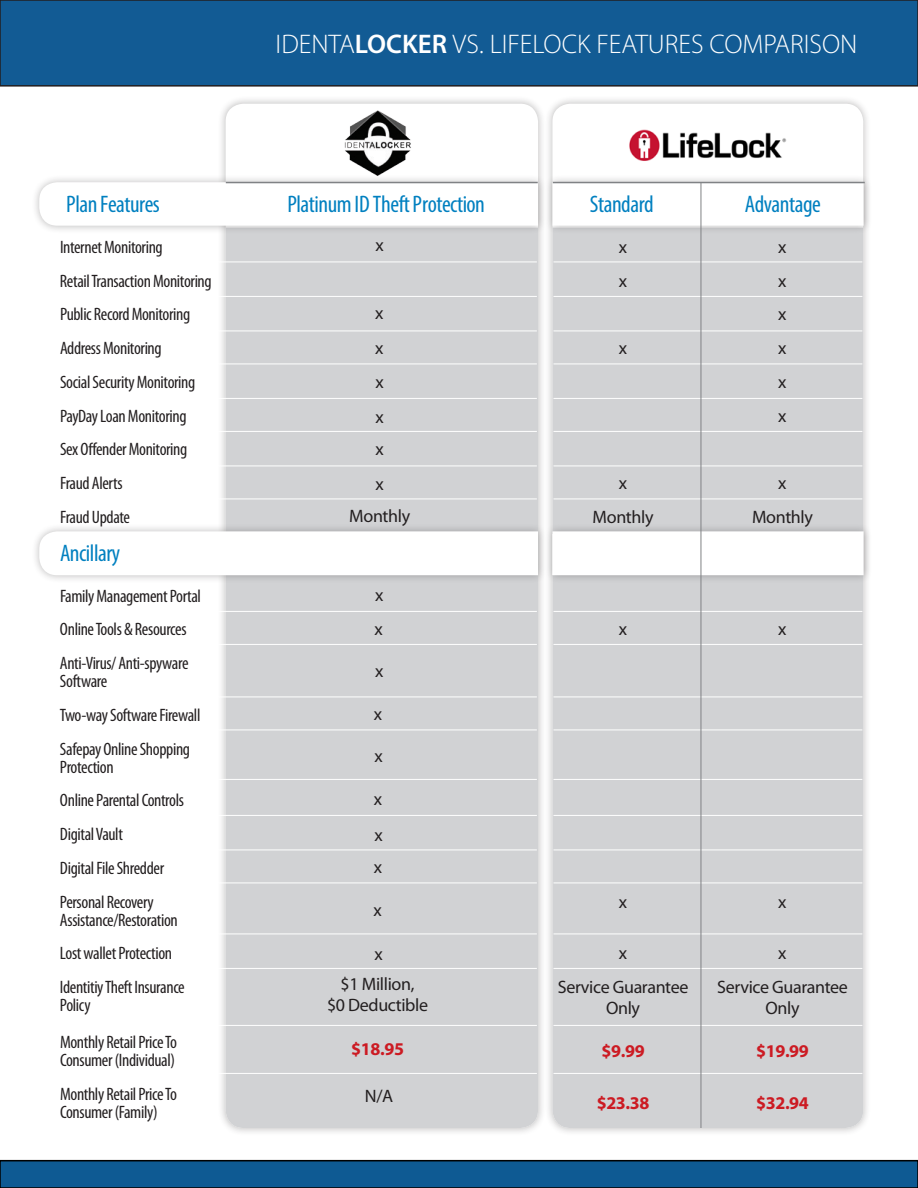
<style>
.page{position:relative;width:918px;height:1188px;background:#fff}
.page>*{position:absolute;margin:0;border:0;box-sizing:border-box;transform-origin:0 0}
.t1{font:300 27px "Myriad Pro";color:#fff}
.t2{font:condensed 24px "Myriad Pro";letter-spacing:-.02em;color:#0080c0}
.t3{font:condensed 18px/18px "Myriad Pro";letter-spacing:-.02em;color:#231f20}
.t4{font:18px/21px "Myriad Pro";letter-spacing:-.02em;color:#231f20;text-align:center}
.t5{font:700 18px "Myriad Pro";letter-spacing:-.02em;color:#cc1b23}
.s1{font-weight:600}
</style>
<div class="page">
<div style="left:544px;top:95px;width:327px;height:1041px;background:#231f20;opacity:.3"></div>
<div style="left:552px;top:104px;width:311px;height:1024px;background:#fff;border-radius:18px"></div>
<div style="left:217px;top:95px;width:329px;height:1041px;background:#231f20;opacity:.3"></div>
<div style="left:226px;top:104px;width:312px;height:1024px;background:#fff;border-radius:18px"></div>
<img style="left:629px;top:129px;width:158px;height:32px">
<div style="left:552px;top:234px;width:311px;height:894px;background:#d1d2d4"></div>
<div style="left:226px;top:234px;width:312px;height:894px;background:#d1d2d4"></div>
<div style="left:31px;top:174px;width:841px;height:60px;background:#231f20;opacity:.3"></div>
<svg style="left:39px;top:182px;width:825px;height:44px"></svg>
<div style="left:31px;top:523px;width:841px;height:61px;background:#231f20;opacity:.3"></div>
<svg style="left:39px;top:531px;width:825px;height:44px"></svg>
<div style="left:0;top:1161px;width:918px;height:27px;background:#0e5a93"></div>
<div style="left:0;top:1160px;width:918px;height:28px;border:2px solid #000"></div>
<div style="left:0;top:0;width:918px;height:86px;background:#125b94"></div>
<div style="left:0;top:0;width:918px;height:87px;border:2px solid #231f20"></div>
<img style="left:339px;top:111px;width:81px;height:68px">
<hr style="left:226px;top:182px;width:312px;height:1px;background:#808285">
<hr style="left:59px;top:262px;width:478px;height:1px;background:#fff">
<hr style="left:554px;top:262px;width:308px;height:1px;background:#fff">
<hr style="left:554px;top:296px;width:308px;height:1px;background:#fff">
<hr style="left:59px;top:296px;width:478px;height:1px;background:#fff">
<hr style="left:554px;top:331px;width:308px;height:1px;background:#fff">
<hr style="left:59px;top:331px;width:478px;height:1px;background:#fff">
<hr style="left:59px;top:364px;width:478px;height:1px;background:#fff">
<hr style="left:554px;top:364px;width:308px;height:1px;background:#fff">
<hr style="left:59px;top:398px;width:478px;height:1px;background:#fff">
<hr style="left:554px;top:398px;width:308px;height:1px;background:#fff">
<hr style="left:59px;top:431px;width:478px;height:1px;background:#fff">
<hr style="left:554px;top:431px;width:308px;height:1px;background:#fff">
<hr style="left:59px;top:466px;width:478px;height:1px;background:#fff">
<hr style="left:554px;top:466px;width:308px;height:1px;background:#fff">
<hr style="left:59px;top:499px;width:478px;height:1px;background:#fff">
<hr style="left:554px;top:499px;width:308px;height:1px;background:#fff">
<hr style="left:59px;top:533px;width:167px;height:1px;background:#fff">
<hr style="left:59px;top:611px;width:478px;height:1px;background:#fff">
<hr style="left:554px;top:611px;width:308px;height:1px;background:#fff">
<hr style="left:59px;top:644px;width:478px;height:1px;background:#fff">
<hr style="left:554px;top:644px;width:308px;height:1px;background:#fff">
<hr style="left:59px;top:697px;width:478px;height:1px;background:#fff">
<hr style="left:554px;top:697px;width:308px;height:1px;background:#fff">
<hr style="left:59px;top:730px;width:478px;height:1px;background:#fff">
<hr style="left:554px;top:730px;width:308px;height:1px;background:#fff">
<hr style="left:59px;top:779px;width:478px;height:1px;background:#fff">
<hr style="left:554px;top:779px;width:308px;height:1px;background:#fff">
<hr style="left:59px;top:815px;width:478px;height:1px;background:#fff">
<hr style="left:554px;top:815px;width:308px;height:1px;background:#fff">
<hr style="left:59px;top:850px;width:478px;height:1px;background:#fff">
<hr style="left:554px;top:850px;width:308px;height:1px;background:#fff">
<hr style="left:59px;top:883px;width:478px;height:1px;background:#fff">
<hr style="left:554px;top:883px;width:308px;height:1px;background:#fff">
<hr style="left:59px;top:934px;width:478px;height:1px;background:#fff">
<hr style="left:554px;top:934px;width:308px;height:1px;background:#fff">
<hr style="left:59px;top:968px;width:478px;height:1px;background:#fff">
<hr style="left:554px;top:968px;width:308px;height:1px;background:#fff">
<hr style="left:59px;top:1025px;width:478px;height:1px;background:#fff">
<hr style="left:554px;top:1025px;width:308px;height:1px;background:#fff">
<hr style="left:59px;top:1073px;width:478px;height:1px;background:#fff">
<hr style="left:554px;top:1073px;width:308px;height:1px;background:#fff">
<hr style="left:701px;top:183px;width:1px;height:945px;background:#808285">
<hr style="left:553px;top:182px;width:312px;height:1px;background:#808285">
<h1 class="t1" style="left:276px;top:28px;width:583px">IDENTA<span class="s1">LOCKER</span> VS. LIFELOCK FEATURES COMPARISON</h1>
<h2 class="t2" style="left:66px;top:190px;width:95px">Plan Features</h2>
<h2 class="t2" style="left:287px;top:190px;width:199px">Platinum ID Theft Protection</h2>
<h2 class="t2" style="left:590px;top:190px;width:65px">Standard</h2>
<h2 class="t2" style="left:745px;top:190px;width:78px">Advantage</h2>
<p class="t3" style="left:60px;top:238px;width:104px">Internet Monitoring</p>
<p class="t4" style="left:376px;top:234px;width:10px">x</p>
<p class="t4" style="left:619px;top:236px;width:10px">x</p>
<p class="t4" style="left:778px;top:236px;width:10px">x</p>
<p class="t3" style="left:60px;top:271px;width:153px">Retail Transaction Monitoring</p>
<p class="t4" style="left:619px;top:270px;width:10px">x</p>
<p class="t4" style="left:778px;top:270px;width:10px">x</p>
<p class="t3" style="left:60px;top:305px;width:132px">Public Record Monitoring</p>
<p class="t4" style="left:375px;top:302px;width:10px">x</p>
<p class="t4" style="left:778px;top:303px;width:10px">x</p>
<p class="t3" style="left:60px;top:339px;width:103px">Address Monitoring</p>
<p class="t4" style="left:375px;top:337px;width:10px">x</p>
<p class="t4" style="left:619px;top:337px;width:10px">x</p>
<p class="t4" style="left:778px;top:337px;width:10px">x</p>
<p class="t3" style="left:60px;top:373px;width:137px">Social Security Monitoring</p>
<p class="t4" style="left:376px;top:371px;width:10px">x</p>
<p class="t4" style="left:778px;top:371px;width:10px">x</p>
<p class="t3" style="left:60px;top:406px;width:128px">PayDay Loan Monitoring</p>
<p class="t4" style="left:376px;top:406px;width:10px">x</p>
<p class="t4" style="left:778px;top:405px;width:10px">x</p>
<p class="t3" style="left:60px;top:440px;width:129px">Sex Offender Monitoring</p>
<p class="t4" style="left:376px;top:438px;width:10px">x</p>
<p class="t3" style="left:60px;top:474px;width:64px">Fraud Alerts</p>
<p class="t4" style="left:376px;top:473px;width:10px">x</p>
<p class="t4" style="left:619px;top:472px;width:10px">x</p>
<p class="t4" style="left:778px;top:472px;width:10px">x</p>
<p class="t3" style="left:60px;top:508px;width:72px">Fraud Update</p>
<p class="t4" style="left:349px;top:505px;width:62px">Monthly</p>
<p class="t4" style="left:593px;top:506px;width:62px">Monthly</p>
<p class="t4" style="left:752px;top:506px;width:62px">Monthly</p>
<h2 class="t2" style="left:60px;top:539px;width:62px">Ancillary</h2>
<p class="t3" style="left:60px;top:586px;width:143px">Family Management Portal</p>
<p class="t4" style="left:375px;top:584px;width:10px">x</p>
<p class="t3" style="left:60px;top:620px;width:128px">Online Tools &amp; Resources</p>
<p class="t4" style="left:374px;top:618px;width:10px">x</p>
<p class="t4" style="left:619px;top:618px;width:10px">x</p>
<p class="t4" style="left:778px;top:618px;width:10px">x</p>
<p class="t3" style="left:60px;top:654px;width:130px">Anti-Virus/ Anti-spyware<br>Software</p>
<p class="t4" style="left:375px;top:660px;width:10px">x</p>
<p class="t3" style="left:60px;top:706px;width:142px">Two-way Software Firewall</p>
<p class="t4" style="left:374px;top:703px;width:10px">x</p>
<p class="t3" style="left:60px;top:739px;width:132px">Safepay Online Shopping<br>Protection</p>
<p class="t4" style="left:374px;top:745px;width:10px">x</p>
<p class="t3" style="left:60px;top:791px;width:125px">Online Parental Controls</p>
<p class="t4" style="left:374px;top:788px;width:10px">x</p>
<p class="t3" style="left:60px;top:825px;width:65px">Digital Vault</p>
<p class="t4" style="left:374px;top:824px;width:10px">x</p>
<p class="t3" style="left:60px;top:859px;width:106px">Digital File Shredder</p>
<p class="t4" style="left:374px;top:856px;width:10px">x</p>
<p class="t3" style="left:60px;top:892px;width:119px">Personal Recovery<br>Assistance/Restoration</p>
<p class="t4" style="left:619px;top:891px;width:10px">x</p>
<p class="t4" style="left:778px;top:891px;width:10px">x</p>
<p class="t4" style="left:373px;top:900px;width:10px">x</p>
<p class="t3" style="left:60px;top:944px;width:114px">Lost wallet Protection</p>
<p class="t4" style="left:374px;top:944px;width:10px">x</p>
<p class="t4" style="left:619px;top:942px;width:10px">x</p>
<p class="t4" style="left:778px;top:942px;width:10px">x</p>
<p class="t3" style="left:60px;top:978px;width:126px">Identitiy Theft Insurance<br>Policy</p>
<p class="t4" style="left:327px;top:973px;width:103px">$1 Million,<br>$0 Deductible</p>
<p class="t4" style="left:558px;top:976px;width:132px">Service Guarantee<br>Only</p>
<p class="t4" style="left:717px;top:976px;width:132px">Service Guarantee<br>Only</p>
<p class="t3" style="left:60px;top:1033px;width:119px">Monthly Retail Price To<br>Consumer (Individual)</p>
<p class="t5" style="left:351px;top:1037px;width:54px">$18.95</p>
<p class="t5" style="left:602px;top:1039px;width:45px">$9.99</p>
<p class="t5" style="left:756px;top:1039px;width:54px">$19.99</p>
<p class="t3" style="left:60px;top:1084px;width:119px">Monthly Retail Price To<br>Consumer (Family)</p>
<p class="t5" style="left:597px;top:1091px;width:54px">$23.38</p>
<p class="t5" style="left:756px;top:1091px;width:54px">$32.94</p>
<p class="t4" style="left:365px;top:1086px;width:30px">N/A</p>
</div>
